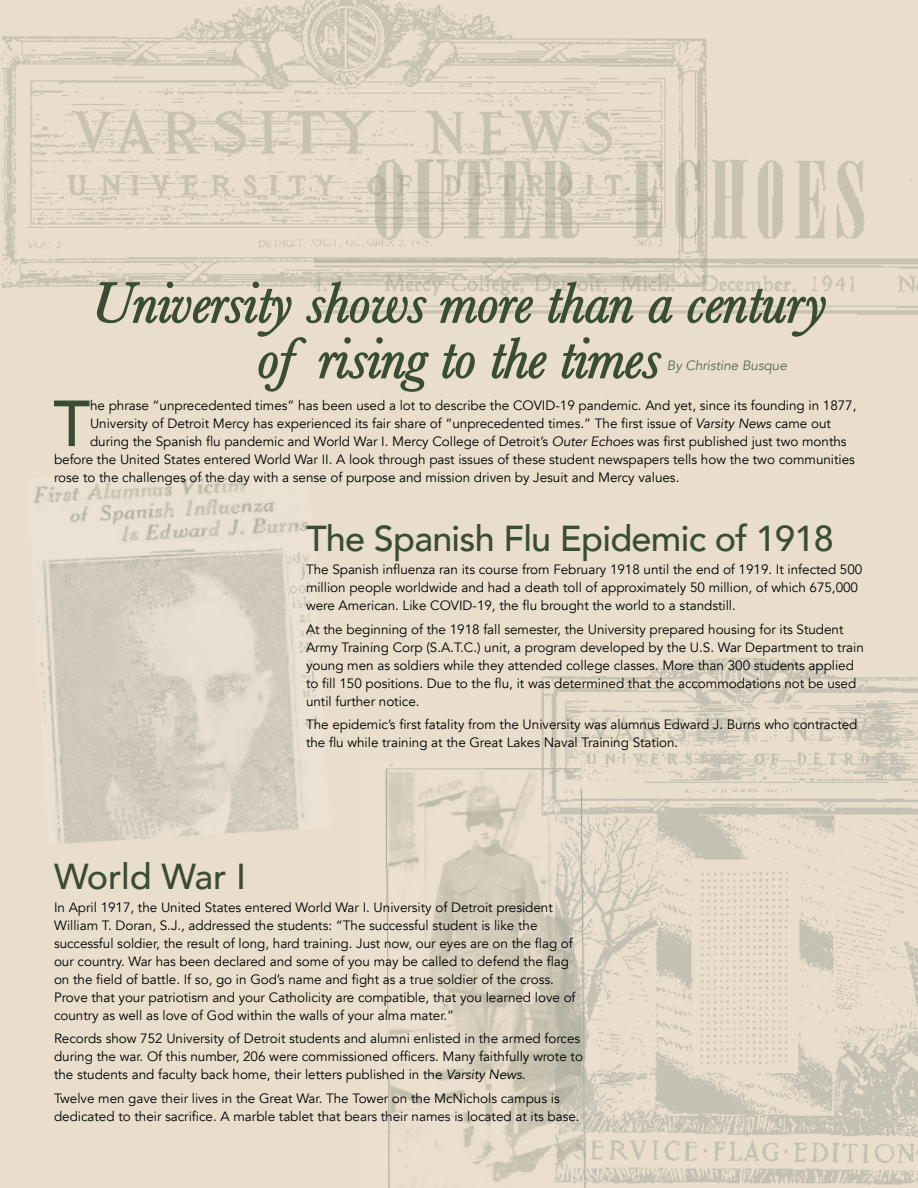
<style>
.page{position:relative;width:918px;height:1188px;background:#fff}
.page>*{position:absolute;margin:0;border:0;box-sizing:border-box;transform-origin:0 0}
.Drop_Cap{font:500 64.35px "Avenir";color:#394d34}
.Spiritus_NEW_Copy_Bo{font:italic 58.5px/55.5px "Baskerville";letter-spacing:-.005em;color:#394d34;text-align:center}
.Spiritus_NEW_Copy_Bo-2{font:500 36px "Avenir";letter-spacing:-.02em;color:#394d34}
.Spiritus_NEW_Copy_Bo-3{font:13.5px/18px "Avenir";letter-spacing:-.005em;color:#000}
.Drop_Cap-2{font:13.5px "Avenir";letter-spacing:-.005em;color:#000}
.Spiritus_NEW_Copy_Bo-4{font:italic 13.5px "Avenir";letter-spacing:-.005em;color:#5a6752}
.s1{font-style:italic}
</style>
<div class="page">
<div style="left:1px;top:0;width:917px;height:1188px;background:#e9ddcb"></div>
<img style="left:3px;top:0;width:704px;height:288px">
<img style="left:314px;top:144px;width:604px;height:171px">
<svg style="left:687px;top:288px;width:140px;height:49px"></svg>
<svg style="left:96px;top:281px;width:334px;height:111px"></svg>
<svg style="left:438px;top:281px;width:236px;height:98px"></svg>
<img style="left:34px;top:477px;width:283px;height:367px">
<img style="left:385px;top:764px;width:153px;height:424px">
<img style="left:538px;top:659px;width:380px;height:529px">
<p class="Spiritus_NEW_Copy_Bo" style="left:91px;top:275px;width:737px">University shows more than a century of rising to the times</p>
<p class="Spiritus_NEW_Copy_Bo-4" style="left:667px;top:357px;width:122px">By Christine Busque</p>
<p class="Drop_Cap" style="left:53px;top:368px;width:38px">T</p>
<p class="Drop_Cap-2" style="left:90px;top:397px;width:768px">he phrase “unprecedented times” has been used a lot to describe the COVID-19 pandemic. And yet, since its founding in 1877,</p>
<p class="Drop_Cap-2" style="left:90px;top:415px;width:743px">University of Detroit Mercy has experienced its fair share of “unprecedented times.” The first issue of <span class="s1">Varsity News</span> came out</p>
<p class="Drop_Cap-2" style="left:90px;top:433px;width:758px">during the Spanish flu pandemic and World War I. Mercy College of Detroit’s <span class="s1">Outer Echoes</span> was first published just two months</p>
<p class="Drop_Cap-2" style="left:54px;top:451px;width:803px">before the United States entered World War II. A look through past issues of these student newspapers tells how the two communities</p>
<p class="Drop_Cap-2" style="left:54px;top:469px;width:627px">rose to the challenges of the day with a sense of purpose and mission driven by Jesuit and Mercy values.</p>
<p class="Spiritus_NEW_Copy_Bo-2" style="left:306px;top:507px;width:529px">The Spanish Flu Epidemic of 1918</p>
<p class="Spiritus_NEW_Copy_Bo-3" style="left:306px;top:561px;width:558px">The Spanish influenza ran its course from February 1918 until the end of 1919. It infected 500 million people worldwide and had a death toll of approximately 50 million, of which 675,000 were American. Like COVID-19, the flu brought the world to a standstill.</p>
<p class="Spiritus_NEW_Copy_Bo-3" style="left:306px;top:620px;width:559px">At the beginning of the 1918 fall semester, the University prepared housing for its Student Army Training Corp (S.A.T.C.) unit, a program developed by the U.S. War Department to train young men as soldiers while they attended college classes. More than 300 students applied to fill 150 positions. Due to the flu, it was determined that the accommodations not be used until further notice.</p>
<p class="Spiritus_NEW_Copy_Bo-3" style="left:306px;top:716px;width:553px">The epidemic’s first fatality from the University was alumnus Edward J. Burns who contracted the flu while training at the Great Lakes Naval Training Station.</p>
<p class="Spiritus_NEW_Copy_Bo-2" style="left:54px;top:845px;width:194px">World War I</p>
<p class="Spiritus_NEW_Copy_Bo-3" style="left:54px;top:899px;width:523px">In April 1917, the United States entered World War I. University of Detroit president William T. Doran, S.J., addressed the students: “The successful student is like the successful soldier, the result of long, hard training. Just now, our eyes are on the flag of our country. War has been declared and some of you may be called to defend the flag on the field of battle. If so, go in God’s name and fight as a true soldier of the cross.<br>Prove that your patriotism and your Catholicity are compatible, that you learned love of country as well as love of God within the walls of your alma mater.”</p>
<p class="Spiritus_NEW_Copy_Bo-3" style="left:54px;top:1030px;width:531px">Records show 752 University of Detroit students and alumni enlisted in the armed forces during the war. Of this number, 206 were commissioned officers. Many faithfully wrote to the students and faculty back home, their letters published in the <span class="s1">Varsity News</span>.</p>
<p class="Spiritus_NEW_Copy_Bo-3" style="left:54px;top:1089px;width:527px">Twelve men gave their lives in the Great War. The Tower on the McNichols campus is dedicated to their sacrifice. A marble tablet that bears their names is located at its base.</p>
</div>
